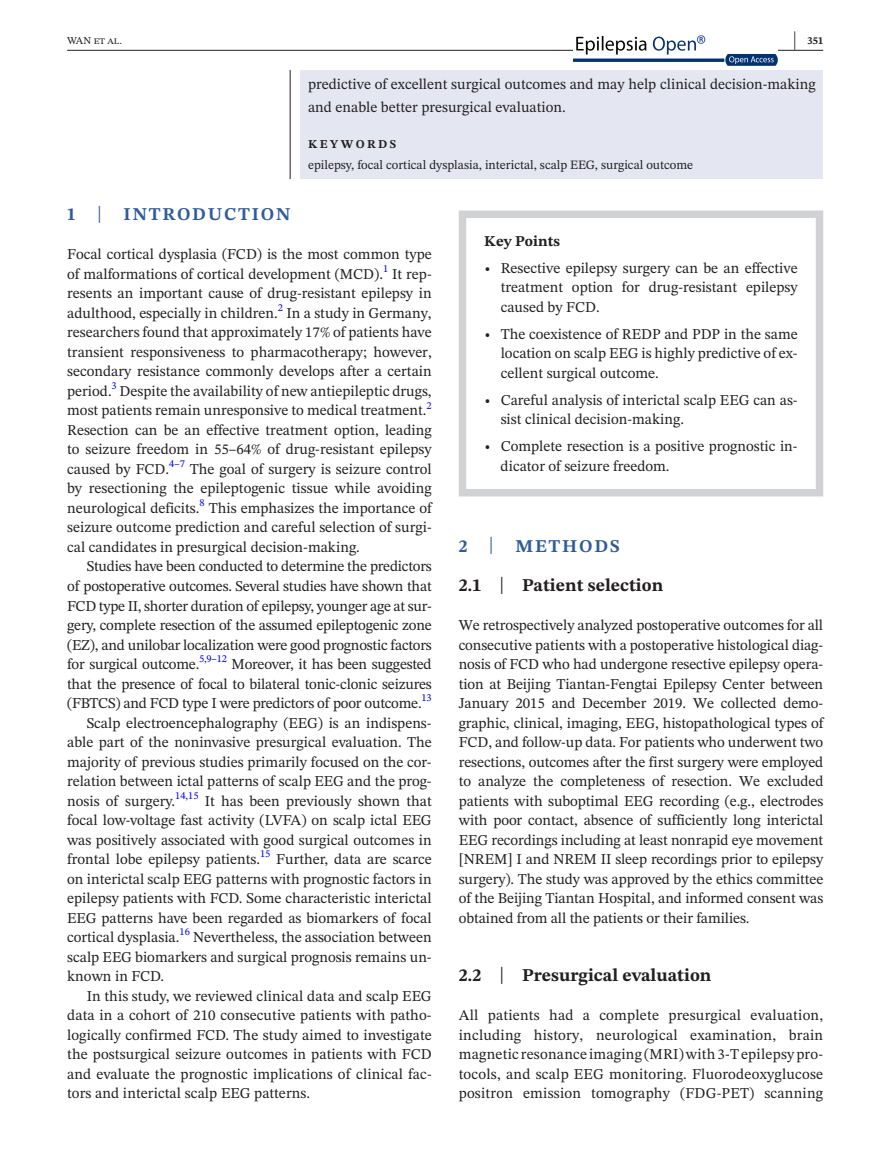
<style>
.page{position:relative;width:893px;height:1174px;background:#fff}
.page>*{position:absolute;margin:0;border:0;box-sizing:border-box;transform-origin:0 0}
.t1{font:700 18px/39px "STIX Two Text";color:#231f20}
.t2{font:700 18px "STIX Two Text";letter-spacing:.1em;color:#315c9c}
.t3{font:15px/19.5px "STIX Two Text";color:#231f20;text-align:justify}
.t4{font:700 15px "STIX Two Text";color:#231f20}
.t5{font:12.75px "STIX Two Text";color:#231f20}
.t6{font:700 12px "STIX Two Text";letter-spacing:.2em;color:#231f20}
.t7{font:10.5px "STIX Two Text";color:#00f}
.t8{font:10.5px "STIX Two Text";color:#231f20}
.t9{font:700 10.5px "STIX Two Text";color:#231f20}
.s1{font-size:21.6px}
.s2{font-weight:400;font-size:23.7px}
.s3{color:#315c9c}
.s4{font-weight:400;font-size:23.7px;color:#315c9c}
</style>
<div class="page">
<hr style="left:67px;top:50px;width:756px;height:1px;background:#231f20">
<img style="left:573px;top:35px;width:204px;height:30px">
<div style="left:301px;top:70px;width:522px;height:109px;background:#e4e6f1"></div>
<hr style="left:290px;top:70px;width:1px;height:109px;background:#231f20">
<div style="left:459px;top:210px;width:364px;height:286px;border:8px solid #d1d2d4"></div>
<p class="t8" style="left:67px;top:33px;width:56px">WAN et al.</p>
<p class="t9" style="left:794px;top:33px;width:31px"><span class="s1">|</span> 351</p>
<p class="t3" style="left:308px;top:73px;width:509px;line-height:22.5px">predictive of excellent surgical outcomes and may help clinical decision-making and enable better presurgical evaluation.</p>
<p class="t6" style="left:308px;top:135px;width:90px">KEYWORDS</p>
<p class="t5" style="left:308px;top:155px;width:387px">epilepsy, focal cortical dysplasia, interictal, scalp EEG, surgical outcome</p>
<p class="t2" style="left:67px;top:201px;width:225px">1 <span class="s2">|</span> INTRODUCTION</p>
<p class="t3" style="left:67px;top:244px;width:366px">Focal cortical dysplasia (FCD) is the most common type of malformations of cortical development (MCD).</p>
<p class="t7" style="left:383px;top:261px;width:7px">1</p>
<p class="t3" style="left:67px;top:264px;width:366px;text-indent:325px">It rep&shy;resents an important cause of drug-resistant epilepsy in adulthood, especially in children.</p>
<p class="t7" style="left:278px;top:300px;width:7px">2</p>
<p class="t3" style="left:67px;top:303px;width:366px;text-indent:219px">In a study in Germany, researchers found that approximately 17% of patients have transient responsiveness to pharmacotherapy; however, secondary resistance commonly develops after a certain period.</p>
<p class="t7" style="left:112px;top:378px;width:7px">3</p>
<p class="t3" style="left:67px;top:381px;width:366px;text-indent:52px">Despite the availability of new antiepileptic drugs, most patients remain unresponsive to medical treatment.</p>
<p class="t7" style="left:426px;top:398px;width:7px">2</p>
<p class="t3" style="left:67px;top:420px;width:366px">Resection can be an effective treatment option, leading to seizure freedom in 55–64% of drug-resistant epilepsy caused by FCD.</p>
<p class="t7" style="left:169px;top:456px;width:17px">4–7</p>
<p class="t3" style="left:67px;top:459px;width:366px;text-indent:123px">The goal of surgery is seizure control by resectioning the epileptogenic tissue while avoiding neurological deficits.</p>
<p class="t7" style="left:200px;top:495px;width:7px">8</p>
<p class="t3" style="left:67px;top:498px;width:366px;text-indent:142px">This emphasizes the importance of seizure outcome prediction and careful selection of surgi&shy;cal candidates in presurgical decision-making.</p>
<p class="t3" style="left:67px;top:556px;width:366px;text-indent:19px">Studies have been conducted to determine the predictors of postoperative outcomes. Several studies have shown that FCD type II, shorter duration of epilepsy, younger age at sur&shy;gery, complete resection of the assumed epileptogenic zone (EZ), and unilobar localization were good prognostic factors for surgical outcome.</p>
<p class="t7" style="left:199px;top:651px;width:29px">5,9–12</p>
<p class="t3" style="left:67px;top:654px;width:366px;text-indent:164px">Moreover, it has been suggested that the presence of focal to bilateral tonic-clonic seizures (FBTCS) and FCD type I were predictors of poor outcome.</p>
<p class="t7" style="left:421px;top:690px;width:12px">13</p>
<p class="t3" style="left:67px;top:712px;width:366px;text-indent:20px">Scalp electroencephalography (EEG) is an indispens&shy;able part of the noninvasive presurgical evaluation. The majority of previous studies primarily focused on the cor&shy;relation between ictal patterns of scalp EEG and the prog&shy;nosis of surgery.</p>
<p class="t7" style="left:175px;top:788px;width:25px">14,15</p>
<p class="t3" style="left:67px;top:790px;width:366px;text-indent:138px">It has been previously shown that focal low-voltage fast activity (LVFA) on scalp ictal EEG was positively associated with good surgical outcomes in frontal lobe epilepsy patients.</p>
<p class="t7" style="left:260px;top:846px;width:12px">15</p>
<p class="t3" style="left:67px;top:849px;width:366px;text-indent:209px">Further, data are scarce on interictal scalp EEG patterns with prognostic factors in epilepsy patients with FCD. Some characteristic interictal EEG patterns have been regarded as biomarkers of focal cortical dysplasia.</p>
<p class="t7" style="left:180px;top:924px;width:12px">16</p>
<p class="t3" style="left:67px;top:927px;width:366px;text-indent:126px">Nevertheless, the association between scalp EEG biomarkers and surgical prognosis remains un&shy;known in FCD.</p>
<p class="t3" style="left:67px;top:985px;width:366px;text-indent:20px">In this study, we reviewed clinical data and scalp EEG data in a cohort of 210 consecutive patients with patho&shy;logically confirmed FCD. The study aimed to investigate the postsurgical seizure outcomes in patients with FCD and evaluate the prognostic implications of clinical fac&shy;tors and interictal scalp EEG patterns.</p>
<p class="t4" style="left:484px;top:230px;width:77px">Key Points</p>
<p class="t3" style="left:501px;top:258px;width:299px;text-indent:-16px">• Resective epilepsy surgery can be an effective treatment option for drug-resistant epilepsy caused by FCD.</p>
<p class="t3" style="left:501px;top:324px;width:299px;text-indent:-16px">• The coexistence of REDP and PDP in the same location on scalp EEG is highly predictive of ex&shy;cellent surgical outcome.</p>
<p class="t3" style="left:501px;top:390px;width:298px;text-indent:-17px">• Careful analysis of interictal scalp EEG can as&shy;sist clinical decision-making.</p>
<p class="t3" style="left:501px;top:436px;width:298px;text-indent:-16px">• Complete resection is a positive prognostic in&shy;dicator of seizure freedom.</p>
<p class="t1" style="left:459px;top:527px;width:206px"><span class="s3">2</span> <span class="s4">|</span> <span class="s3">METHODS<br></span>2.1 <span class="s2">|</span> Patient selection</p>
<p class="t3" style="left:459px;top:615px;width:366px">We retrospectively analyzed postoperative outcomes for all consecutive patients with a postoperative histological diag&shy;nosis of FCD who had undergone resective epilepsy opera&shy;tion at Beijing Tiantan-Fengtai Epilepsy Center between January 2015 and December 2019. We collected demo&shy;graphic, clinical, imaging, EEG, histopathological types of FCD, and follow-up data. For patients who underwent two resections, outcomes after the first surgery were employed to analyze the completeness of resection. We excluded patients with suboptimal EEG recording (e.g., electrodes with poor contact, absence of sufficiently long interictal EEG recordings including at least nonrapid eye movement [NREM] I and NREM II sleep recordings prior to epilepsy surgery). The study was approved by the ethics committee of the Beijing Tiantan Hospital, and informed consent was obtained from all the patients or their families.</p>
<p class="t1" style="left:459px;top:956px;width:254px">2.2 <span class="s2">|</span> Presurgical evaluation</p>
<p class="t3" style="left:459px;top:1005px;width:366px">All patients had a complete presurgical evaluation, including history, neurological examination, brain magnetic resonance imaging (MRI)with3-Tepilepsypro&shy;tocols, and scalp EEG monitoring. Fluorodeoxyglucose positron emission tomography (FDG-PET) scanning</p>
</div>
